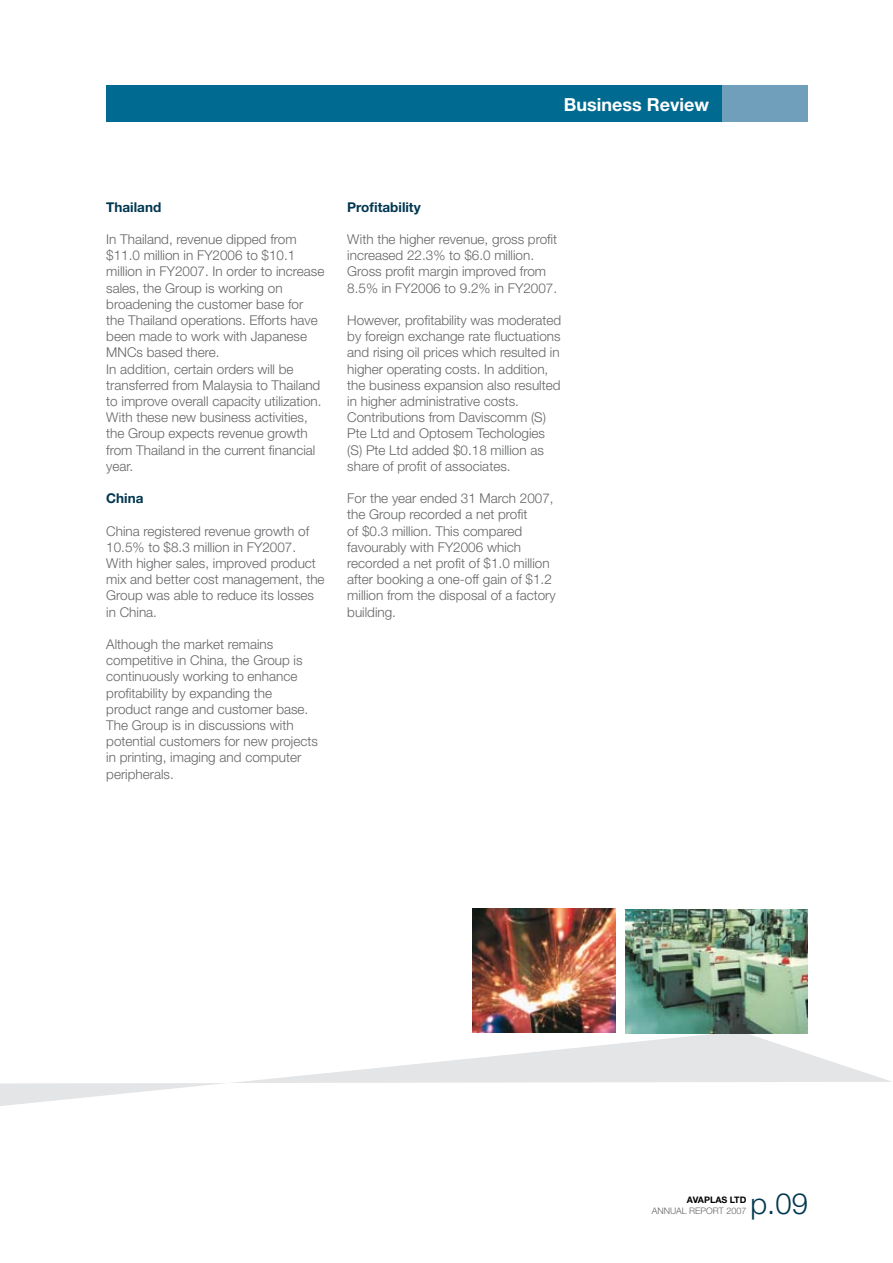
<style>
.page{position:relative;width:893px;height:1263px;background:#fff}
.page>*{position:absolute;margin:0;border:0;box-sizing:border-box;transform-origin:0 0}
.t1{font:300 29.25px "Helvetica Neue";color:#003750}
.t2{font:700 18px "Helvetica Neue";color:#fff}
.t3{font:300 13.5px/16.2px "Helvetica Neue";color:#646567}
.t4{font:700 13.5px "Helvetica Neue";color:#003750}
.t5{font:300 9px "Helvetica Neue";color:#646567}
.t6{font:700 9px "Helvetica Neue";color:#000}
</style>
<div class="page">
<div style="left:106px;top:85px;width:702px;height:36px;background:#006a90"></div>
<div style="left:723px;top:85px;width:85px;height:36px;background:#709fbb"></div>
<svg style="left:0;top:1031px;width:892px;height:75px"></svg>
<img style="left:472px;top:908px;width:143px;height:124px">
<img style="left:626px;top:909px;width:182px;height:124px">
<h2 class="t2" style="left:564px;top:94px;width:147px">Business Review</h2>
<p class="t4" style="left:106px;top:198px;width:56px">Thailand</p>
<p class="t3" style="left:106px;top:231px;width:220px">In Thailand, revenue dipped from $11.0 million in FY2006 to $10.1 million in FY2007. In order to increase sales, the Group is working on broadening the customer base for the Thailand operations. Efforts have been made to work with Japanese<br>MNCs based there.<br>In addition, certain orders will be transferred from Malaysia to Thailand to improve overall capacity utilization.<br>With these new business activities, the Group expects revenue growth from Thailand in the current financial year.</p>
<p class="t4" style="left:106px;top:490px;width:39px">China</p>
<p class="t3" style="left:106px;top:522px;width:220px">China registered revenue growth of<br>10.5% to $8.3 million in FY2007.<br>With higher sales, improved product mix and better cost management, the<br>Group was able to reduce its losses in China.</p>
<p class="t3" style="left:106px;top:636px;width:213px">Although the market remains competitive in China, the Group is continuously working to enhance profitability by expanding the product range and customer base.<br>The Group is in discussions with potential customers for new projects in printing, imaging and computer peripherals.</p>
<p class="t4" style="left:347px;top:198px;width:75px">Profitability</p>
<p class="t3" style="left:347px;top:231px;width:211px">With the higher revenue, gross profit increased 22.3% to $6.0 million.<br>Gross profit margin improved from 8.5% in FY2006 to 9.2% in FY2007.</p>
<p class="t3" style="left:347px;top:312px;width:216px">However, profitability was moderated by foreign exchange rate fluctuations and rising oil prices which resulted in higher operating costs. In addition, the business expansion also resulted in higher administrative costs.<br>Contributions from Daviscomm (S)<br>Pte Ltd and Optosem Techologies (S) Pte Ltd added $0.18 million as share of profit of associates.</p>
<p class="t3" style="left:347px;top:490px;width:210px">For the year ended 31 March 2007, the Group recorded a net profit<br>of $0.3 million. This compared favourably with FY2006 which recorded a net profit of $1.0 million after booking a one-off gain of $1.2 million from the disposal of a factory building.</p>
<h1 class="t1" style="left:750px;top:1185px;width:59px">p.09</h1>
<p class="t6" style="left:687px;top:1194px;width:61px">AVAPLAS LT D</p>
<p class="t5" style="left:652px;top:1205px;width:96px">annual report 2007</p>
</div>
